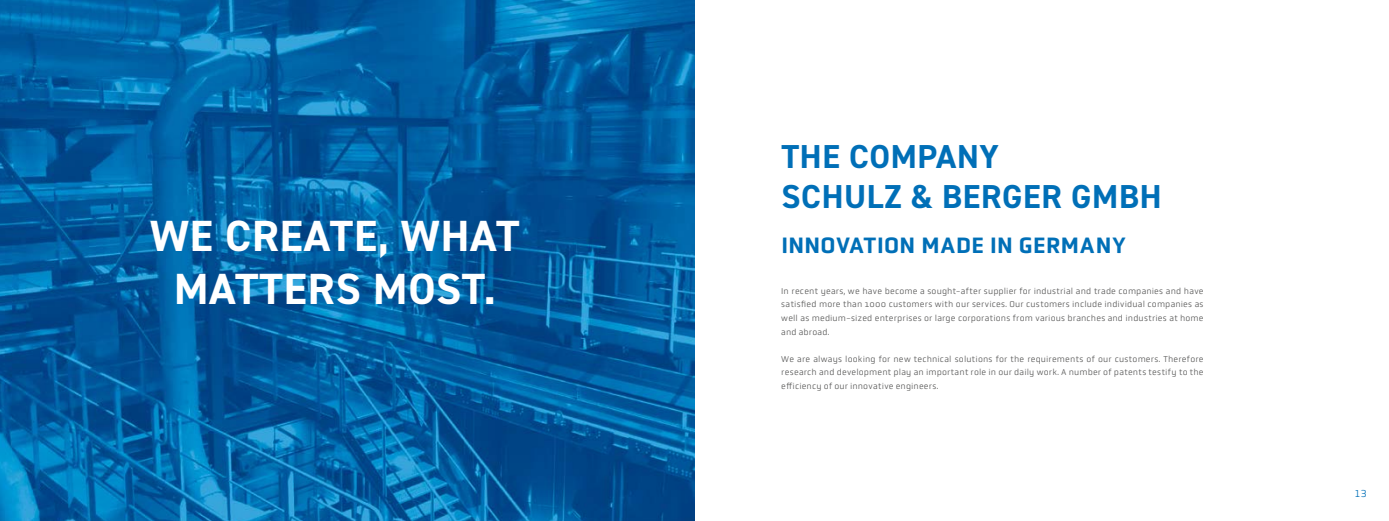
<style>
.page{position:relative;width:1389px;height:521px;background:#fff}
.page>*{position:absolute;margin:0;border:0;box-sizing:border-box;transform-origin:0 0}
.t1{font:700 43.75px/52.5px "DIN2014";letter-spacing:.02em;color:#fff;text-align:center}
.t2{font:700 33.25px/39.9px "DIN2014";letter-spacing:.02em;color:#006fb7}
.t3{font:500 22.75px "Obvia";letter-spacing:.015em;color:#006fb7}
.t4{font:300 10.5px "Obvia";color:#006fb7}
.t5{font:300 8.75px/13.6px "Obvia";letter-spacing:.02em;color:#565655;text-align:justify}
</style>
<div class="page">
<img style="left:0;top:0;width:694px;height:521px">
<h1 class="t1" style="left:150px;top:209px;width:371px">WE CREATE, WHAT<br>MATTERS MOST.</h1>
<h2 class="t2" style="left:781px;top:136px;width:382px">THE COMPANY<br>SCHULZ &amp; BERGER GMBH</h2>
<h3 class="t3" style="left:781px;top:232px;width:346px">INNOVATION MADE IN GERMANY</h3>
<p class="t5" style="left:781px;top:284px;width:424px">In recent years, we have become a sought-after supplier for industrial and trade companies and have satisfied more than 1000 customers with our services. Our customers include individual companies as well as medium-sized enterprises or large corporations from various branches and industries at home and abroad.</p>
<p class="t5" style="left:781px;top:352px;width:424px">We are always looking for new technical solutions for the requirements of our customers. Therefore research and development play an important role in our daily work. A number of patents testify to the efficiency of our innovative engineers.</p>
<p class="t4" style="left:1355px;top:488px;width:13px">13</p>
</div>
